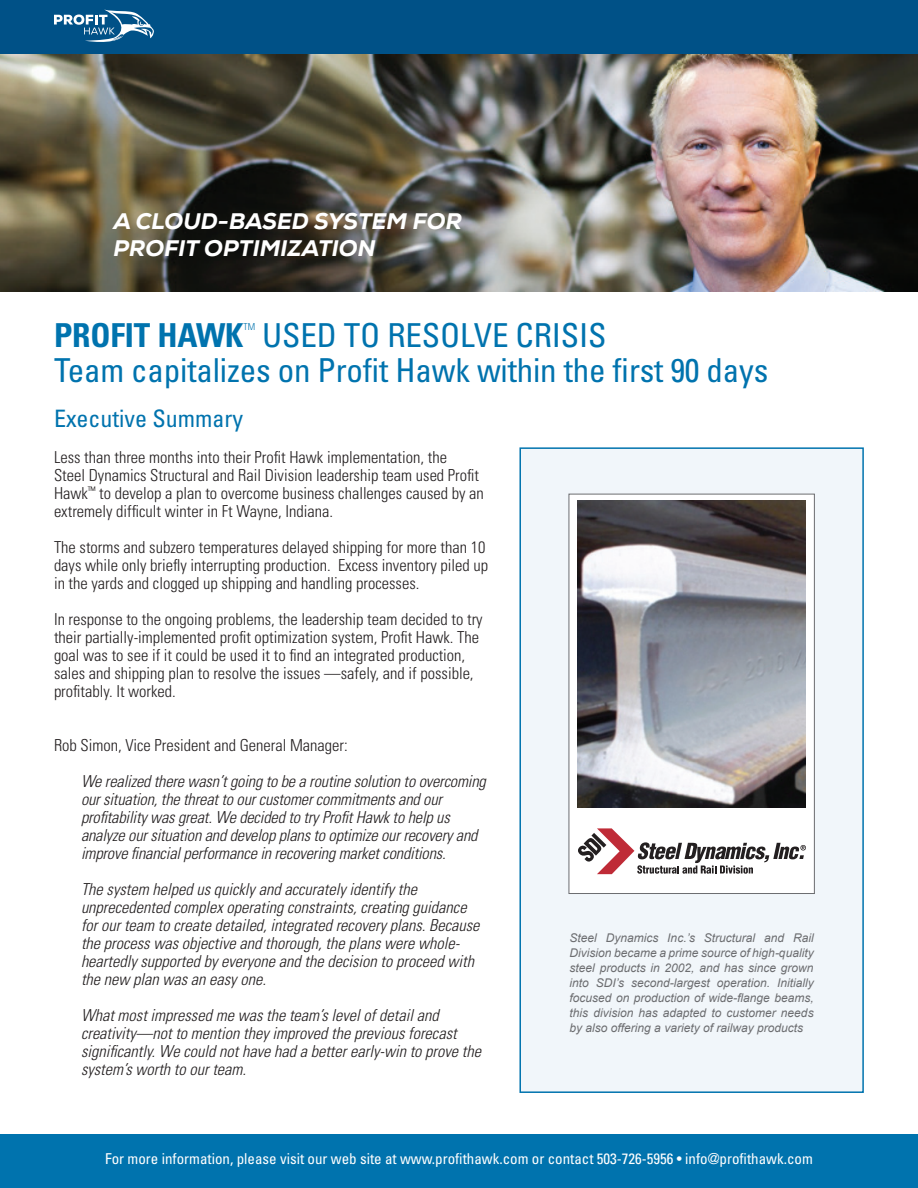
<style>
.page{position:relative;width:918px;height:1188px;background:#fff}
.page>*{position:absolute;margin:0;border:0;box-sizing:border-box;transform-origin:0 0}
.t1{font:condensed 33px/34.5px "Univers";letter-spacing:-.005em;color:#0073ae}
.t2{font:700 condensed 33px "Univers";letter-spacing:-.005em;color:#0073ae}
.t3{font:condensed 24px "Univers";color:#0073ae}
.t4{font:italic 800 22.5px/27px "Nexa";color:#fff}
.t5{font:italic 300 condensed 16.5px/18px "Univers";color:#231f20}
.t6{font:300 condensed 16.5px/18px "Univers";color:#231f20}
.t7{font:condensed 15px "Univers";color:#fff}
.t8{font:italic 12px/15px "Arial";color:#6c6d70;text-align:justify}
.t9{font:300 condensed 9.6px "Univers";color:#0073ae}
</style>
<div class="page">
<div style="left:0;top:0;width:918px;height:54px;background:#005187"></div>
<div style="left:0;top:1134px;width:918px;height:54px;background:#0073ae"></div>
<svg style="left:54px;top:10px;width:100px;height:32px"></svg>
<div style="left:519px;top:447px;width:345px;height:646px;background:#f1f6fa;border:2px solid #0073ae"></div>
<img style="left:0;top:54px;width:918px;height:238px">
<div style="left:569px;top:494px;width:246px;height:400px;background:#fff;border:1px solid #6c6d70"></div>
<img style="left:577px;top:500px;width:229px;height:308px">
<svg style="left:578px;top:828px;width:228px;height:46px"></svg>
<h3 class="t4" style="left:113px;top:207px;width:350px">A CLOUD-BASED SYSTEM FOR<br>PROFIT OPTIMIZATION</h3>
<h1 class="t2" style="left:54px;top:315px;width:191px">PROFIT HAWK</h1>
<p class="t9" style="left:243px;top:321px;width:13px">TM</p>
<h1 class="t1" style="left:54px;top:318px;width:716px;text-indent:208px">USED TO RESOLVE CRISIS<br>Team capitalizes on Profit Hawk within the first 90 days</h1>
<h2 class="t3" style="left:54px;top:403px;width:191px">Executive Summary</h2>
<p class="t6" style="left:54px;top:448px;width:431px">Less than three months into their Profit Hawk implementation, the<br>Steel Dynamics Structural and Rail Division leadership team used Profit Hawk<sup>™</sup> to develop a plan to overcome business challenges caused by an extremely difficult winter in Ft Wayne, Indiana.</p>
<p class="t6" style="left:54px;top:538px;width:436px">The storms and subzero temperatures delayed shipping for more than 10 days while only briefly interrupting production. Excess inventory piled up in the yards and clogged up shipping and handling processes.</p>
<p class="t6" style="left:54px;top:610px;width:430px">In response to the ongoing problems, the leadership team decided to try their partially-implemented profit optimization system, Profit Hawk. The goal was to see if it could be used it to find an integrated production, sales and shipping plan to resolve the issues —safely, and if possible, profitably. It worked.</p>
<p class="t6" style="left:54px;top:736px;width:295px">Rob Simon, Vice President and General Manager:</p>
<p class="t5" style="left:81px;top:772px;width:406px">We realized there wasn’t going to be a routine solution to overcoming our situation, the threat to our customer commitments and our profitability was great. We decided to try Profit Hawk to help us analyze our situation and develop plans to optimize our recovery and improve financial performance in recovering market conditions.</p>
<p class="t5" style="left:81px;top:880px;width:400px">The system helped us quickly and accurately identify the unprecedented complex operating constraints, creating guidance for our team to create detailed, integrated recovery plans. Because the process was objective and thorough, the plans were whole&shy;heartedly supported by everyone and the decision to proceed with the new plan was an easy one.</p>
<p class="t5" style="left:81px;top:1006px;width:402px">What most impressed me was the team’s level of detail and creativity—not to mention they improved the previous forecast significantly. We could not have had a better early-win to prove the system’s worth to our team.</p>
<p class="t8" style="left:570px;top:931px;width:246px">Steel Dynamics Inc.’s Structural and Rail Division became a prime source of high-quality steel products in 2002, and has since grown into SDI’s second-largest operation. Initially focused on production of wide-flange beams, this division has adapted to customer needs by also offering a variety of railway products</p>
<p class="t7" style="left:105px;top:1149px;width:709px">For more information, please visit our web site at www.profithawk.com or contact 503-726-5956 • info@profithawk.com</p>
</div>
